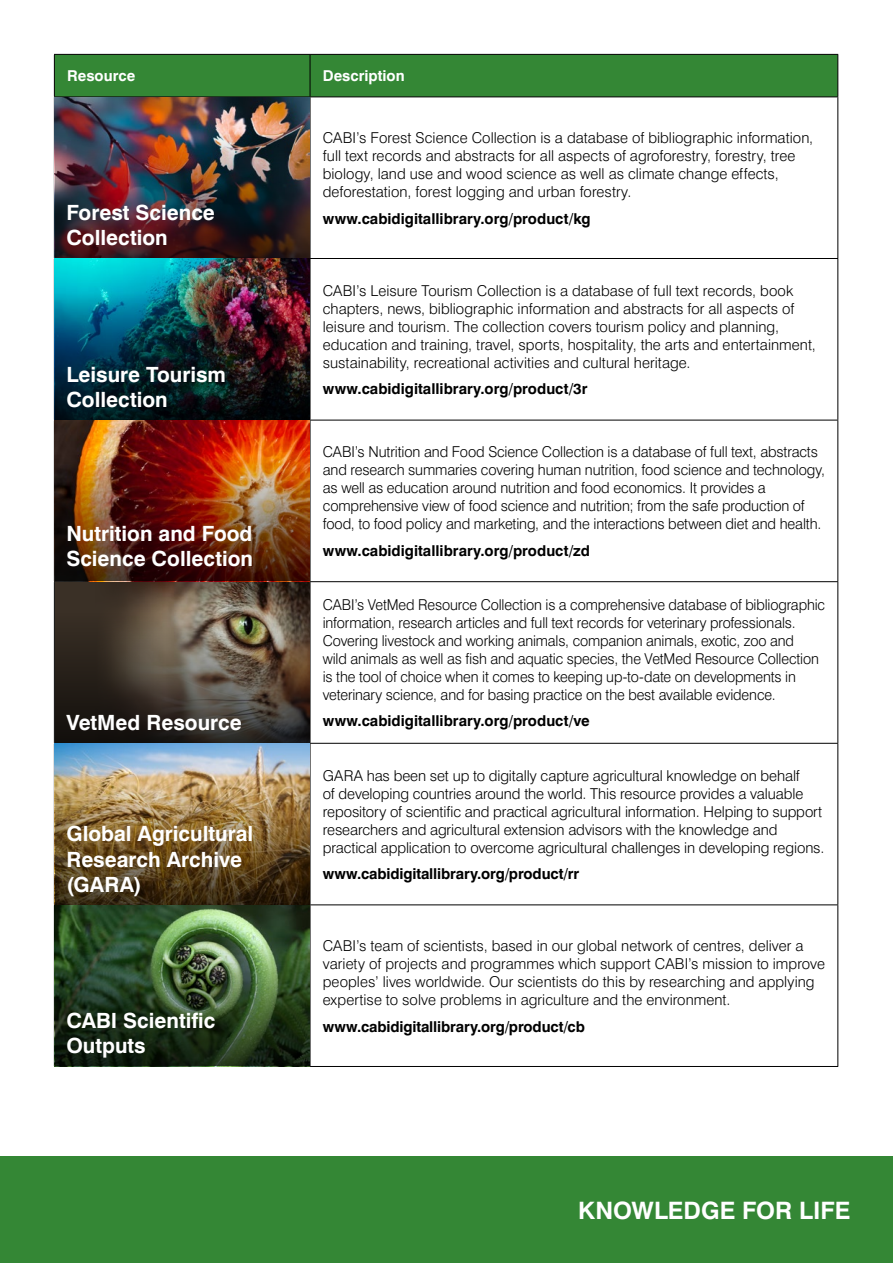
<style>
.page{position:relative;width:893px;height:1263px;background:#fff}
.page>*{position:absolute;margin:0;border:0;box-sizing:border-box;transform-origin:0 0}
.t1{font:700 24px "Swiss 721 BT";color:#fff}
.t2{font:700 21px/25.2px "Swiss 721 BT";color:#fff}
.t3{font:300 15px/18px "Swiss 721 BT";letter-spacing:-.005em;color:#000}
.t4{font:700 15px "Swiss 721 BT";color:#000}
.t5{font:700 15px "Swiss 721 BT";color:#fff}
</style>
<div class="page">
<div style="left:55px;top:55px;width:782px;height:42px;background:#348735"></div>
<hr style="left:837px;top:97px;width:1px;height:161px;background:#000">
<hr style="left:837px;top:259px;width:1px;height:161px;background:#000">
<hr style="left:310px;top:420px;width:528px;height:1px;background:#000">
<hr style="left:837px;top:420px;width:1px;height:161px;background:#000">
<hr style="left:310px;top:54px;width:528px;height:1px;background:#000">
<hr style="left:837px;top:55px;width:1px;height:42px;background:#000">
<hr style="left:310px;top:97px;width:528px;height:1px;background:#000">
<hr style="left:310px;top:581px;width:528px;height:1px;background:#000">
<hr style="left:837px;top:582px;width:1px;height:161px;background:#000">
<hr style="left:310px;top:743px;width:528px;height:1px;background:#000">
<hr style="left:837px;top:744px;width:1px;height:160px;background:#000">
<hr style="left:310px;top:904px;width:528px;height:1px;background:#000">
<hr style="left:837px;top:905px;width:1px;height:161px;background:#000">
<hr style="left:310px;top:1066px;width:528px;height:1px;background:#000">
<hr style="left:310px;top:258px;width:528px;height:1px;background:#000">
<hr style="left:54px;top:54px;width:256px;height:1px;background:#000">
<hr style="left:54px;top:55px;width:1px;height:42px;background:#000">
<hr style="left:310px;top:55px;width:1px;height:42px;background:#000">
<hr style="left:54px;top:97px;width:1px;height:161px;background:#000">
<hr style="left:310px;top:97px;width:1px;height:161px;background:#000">
<hr style="left:54px;top:258px;width:256px;height:1px;background:#000">
<hr style="left:54px;top:259px;width:1px;height:161px;background:#000">
<hr style="left:310px;top:259px;width:1px;height:161px;background:#000">
<hr style="left:54px;top:420px;width:1px;height:161px;background:#000">
<hr style="left:310px;top:420px;width:1px;height:161px;background:#000">
<hr style="left:54px;top:581px;width:256px;height:1px;background:#000">
<hr style="left:54px;top:582px;width:1px;height:161px;background:#000">
<hr style="left:310px;top:582px;width:1px;height:161px;background:#000">
<hr style="left:54px;top:743px;width:256px;height:1px;background:#000">
<hr style="left:54px;top:744px;width:1px;height:160px;background:#000">
<hr style="left:310px;top:744px;width:1px;height:160px;background:#000">
<hr style="left:54px;top:904px;width:256px;height:1px;background:#000">
<hr style="left:54px;top:905px;width:1px;height:161px;background:#000">
<hr style="left:310px;top:905px;width:1px;height:161px;background:#000">
<hr style="left:54px;top:1066px;width:256px;height:1px;background:#000">
<img style="left:55px;top:97px;width:255px;height:357px">
<div style="left:55px;top:582px;width:255px;height:161px;background:#3a3026"></div>
<img style="left:122px;top:582px;width:188px;height:30px">
<img style="left:55px;top:744px;width:255px;height:195px">
<img style="left:55px;top:293px;width:255px;height:127px">
<img style="left:55px;top:454px;width:255px;height:127px">
<svg style="left:55px;top:612px;width:255px;height:131px"></svg>
<img style="left:55px;top:778px;width:255px;height:126px">
<img style="left:55px;top:939px;width:255px;height:127px">
<img style="left:55px;top:131px;width:255px;height:127px">
<div style="left:0;top:1157px;width:893px;height:106px;background:#348735"></div>
<p class="t5" style="left:67px;top:67px;width:70px">Resource</p>
<p class="t5" style="left:323px;top:67px;width:83px">Description</p>
<h2 class="t2" style="left:66px;top:200px;width:150px">Forest Science<br>Collection</h2>
<h2 class="t2" style="left:66px;top:361px;width:161px">Leisure Tourism<br>Collection</h2>
<h2 class="t2" style="left:66px;top:521px;width:188px">Nutrition and Food<br>Science Collection</h2>
<h2 class="t2" style="left:66px;top:709px;width:177px">VetMed Resource</h2>
<h2 class="t2" style="left:66px;top:821px;width:189px">Global Agricultural<br>Research Archive (GARA)</h2>
<h2 class="t2" style="left:66px;top:1007px;width:150px">CABI Scientific<br>Outputs</h2>
<p class="t3" style="left:323px;top:129px;width:492px">CABI’s Forest Science Collection is a database of bibliographic information, full text records and abstracts for all aspects of agroforestry, forestry, tree biology, land use and wood science as well as climate change effects, deforestation, forest logging and urban forestry.</p>
<p class="t4" style="left:323px;top:209px;width:269px">www.cabidigitallibrary.org/product/kg</p>
<p class="t3" style="left:323px;top:281px;width:495px">CABI’s Leisure Tourism Collection is a database of full text records, book chapters, news, bibliographic information and abstracts for all aspects of leisure and tourism. The collection covers tourism policy and planning, education and training, travel, sports, hospitality, the arts and entertainment, sustainability, recreational activities and cultural heritage.</p>
<p class="t4" style="left:323px;top:380px;width:266px">www.cabidigitallibrary.org/product/3r</p>
<p class="t3" style="left:323px;top:443px;width:504px">CABI’s Nutrition and Food Science Collection is a database of full text, abstracts and research summaries covering human nutrition, food science and technology, as well as education around nutrition and food economics. It provides a comprehensive view of food science and nutrition; from the safe production of food, to food policy and marketing, and the interactions between diet and health.</p>
<p class="t4" style="left:323px;top:541px;width:269px">www.cabidigitallibrary.org/product/zd</p>
<p class="t3" style="left:323px;top:595px;width:504px">CABI’s VetMed Resource Collection is a comprehensive database of bibliographic information, research articles and full text records for veterinary professionals.<br>Covering livestock and working animals, companion animals, exotic, zoo and<br>wild animals as well as fish and aquatic species, the VetMed Resource Collection is the tool of choice when it comes to keeping up-to-date on developments in veterinary science, and for basing practice on the best available evidence.</p>
<p class="t4" style="left:323px;top:712px;width:268px">www.cabidigitallibrary.org/product/ve</p>
<p class="t3" style="left:323px;top:766px;width:503px">GARA has been set up to digitally capture agricultural knowledge on behalf<br>of developing countries around the world. This resource provides a valuable repository of scientific and practical agricultural information. Helping to support researchers and agricultural extension advisors with the knowledge and practical application to overcome agricultural challenges in developing regions.</p>
<p class="t4" style="left:323px;top:864px;width:258px">www.cabidigitallibrary.org/product/rr</p>
<p class="t3" style="left:323px;top:937px;width:504px">CABI’s team of scientists, based in our global network of centres, deliver a variety of projects and programmes which support CABI’s mission to improve peoples’ lives worldwide. Our scientists do this by researching and applying expertise to solve problems in agriculture and the environment.</p>
<p class="t4" style="left:323px;top:1017px;width:264px">www.cabidigitallibrary.org/product/cb</p>
<h1 class="t1" style="left:578px;top:1196px;width:274px">KNOWLEDGE FOR LIFE</h1>
</div>
